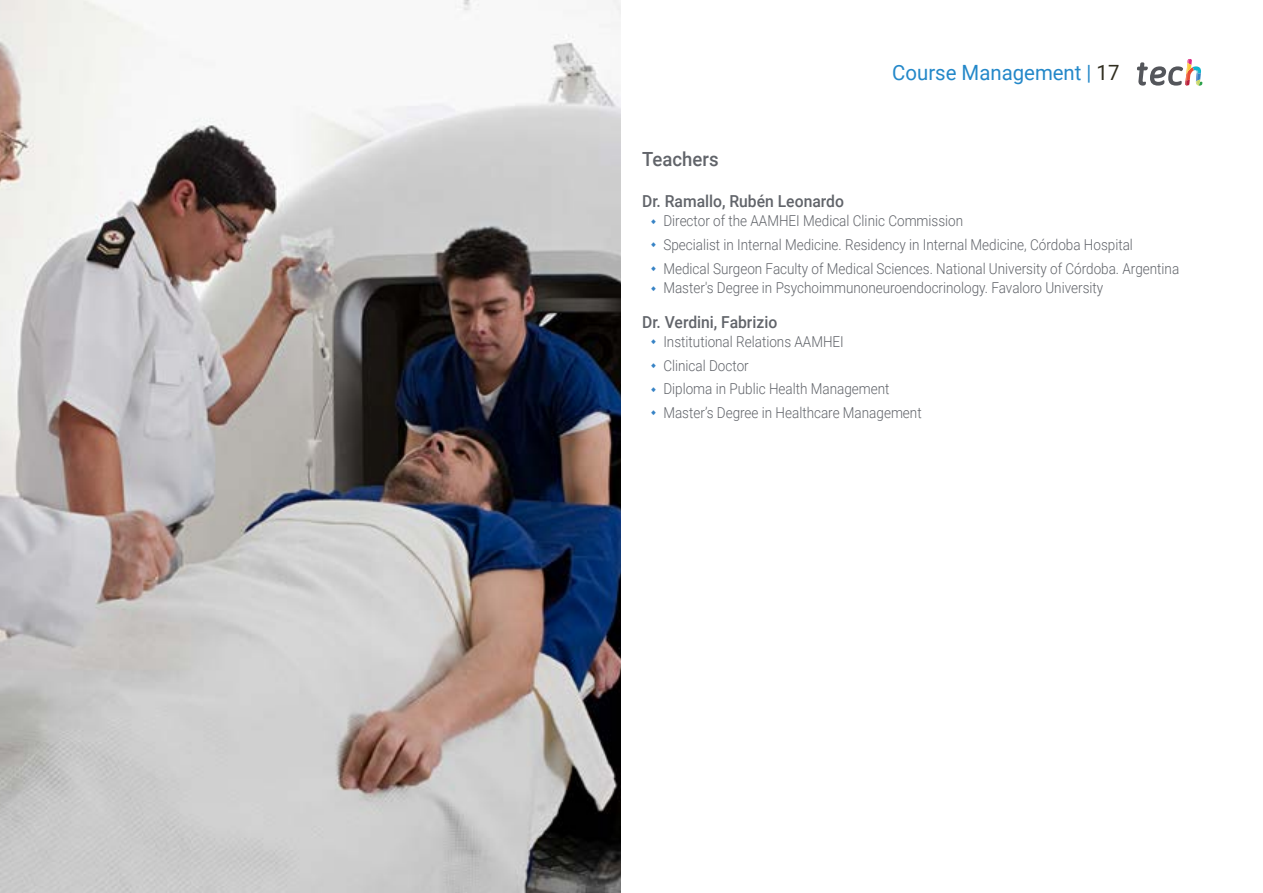
<style>
.page{position:relative;width:1263px;height:893px;background:#fff}
.page>*{position:absolute;margin:0;border:0;box-sizing:border-box;transform-origin:0 0}
.t1{font:21px "Roboto";color:#2488c9}
.t2{font:500 19.5px "Roboto";color:#61646a;scale:.95 1}
.t3{font:500 16.5px "Roboto";color:#61646a;scale:.95 1}
.t4{font:300 15px/23.7px "Roboto";color:#61646a;scale:.9 1}
.s1{color:#312e20}
</style>
<div class="page">
<img style="left:0;top:0;width:621px;height:893px">
<svg style="left:1137px;top:59px;width:65px;height:27px"></svg>
<h1 class="t1" style="left:892px;top:57px;width:229px">Course Management | <span class="s1">17</span></h1>
<h2 class="t2" style="left:642px;top:145px;width:82px">Teachers</h2>
<p class="t3" style="left:642px;top:189px;width:214px">Dr. Ramallo, Rubén Leonardo</p>
<p class="t4" style="left:663px;top:209px;width:575px">Director of the AAMHEI Medical Clinic Commission<br>Specialist in Internal Medicine. Residency in Internal Medicine, Córdoba Hospital<br>Medical Surgeon Faculty of Medical Sciences. National University of Córdoba. Argentina</p>
<p class="t4" style="left:663px;top:276px;width:490px">Master's Degree in Psychoimmunoneuroendocrinology. Favaloro University</p>
<p class="t3" style="left:642px;top:310px;width:144px">Dr. Verdini, Fabrizio</p>
<p class="t4" style="left:663px;top:329px;width:288px">Institutional Relations AAMHEI<br>Clinical Doctor<br>Diploma in Public Health Management<br>Master’s Degree in Healthcare Management</p>
</div>
